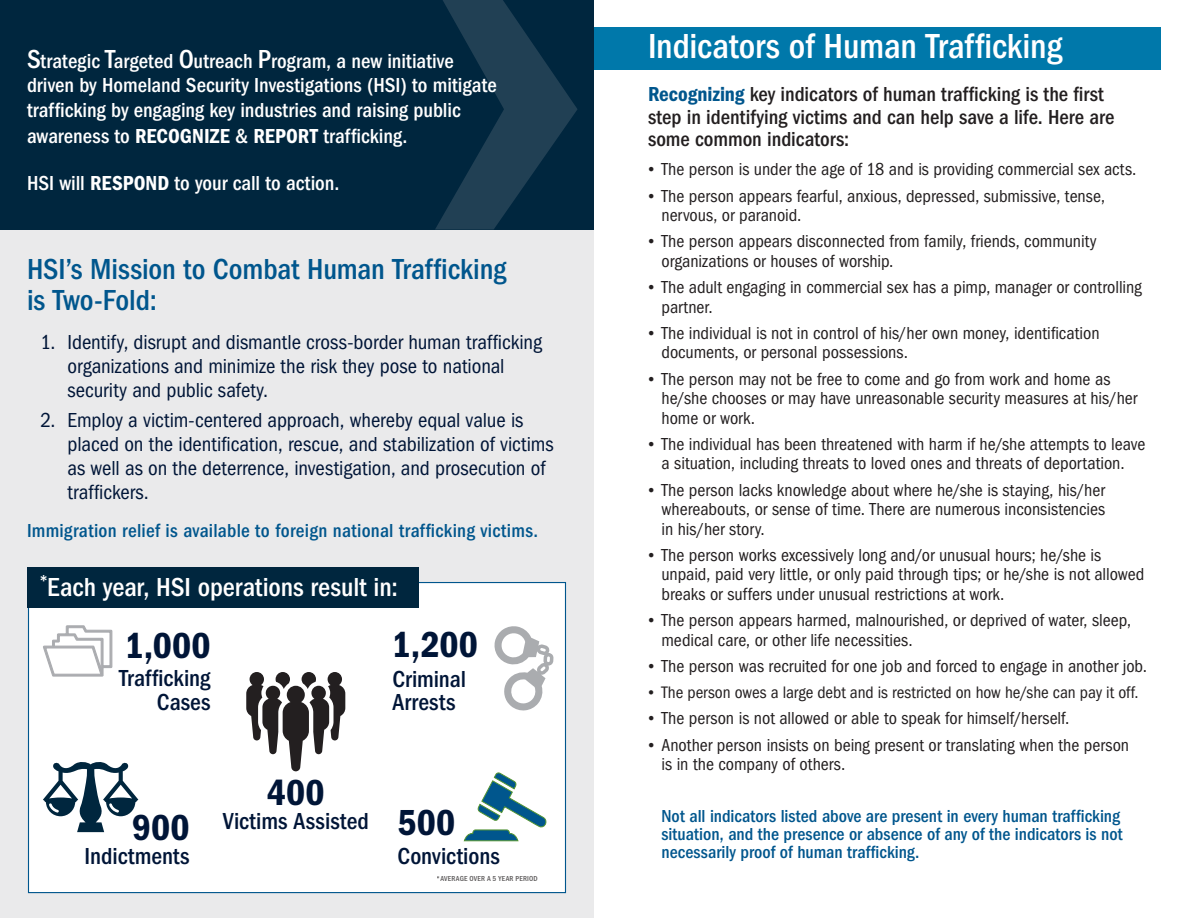
<style>
.page{position:relative;width:1188px;height:918px;background:#fff}
.page>*{position:absolute;margin:0;border:0;box-sizing:border-box;transform-origin:0 0}
.t1{font:37.5px "ITC Franklin Gothic Std Dm Cd";letter-spacing:.005em;color:#001537}
.t2{font:500 condensed 36px "ITC Franklin Gothic Std";letter-spacing:-.005em;color:#fff}
.t3{font:500 condensed 30px/31.5px "ITC Franklin Gothic Std";letter-spacing:-.005em;color:#00568d}
.t4{font:500 condensed 27px "ITC Franklin Gothic Std";color:#fff}
.t5{font:500 condensed 24px/23.2px "ITC Franklin Gothic Std";color:#001537}
.t6{font:condensed 21px/24px "ITC Franklin Gothic Std";color:#001537}
.t7{font:500 condensed 21px/25px "ITC Franklin Gothic Std";color:#fff}
.t8{font:500 condensed 21px/22.5px "ITC Franklin Gothic Std";color:#231f20}
.t9{font:500 condensed 19.5px "ITC Franklin Gothic Std";letter-spacing:.015em;color:#00568d}
.t10{font:condensed 18px/19.5px "ITC Franklin Gothic Std";letter-spacing:-.005em;color:#231f20}
.t11{font:500 condensed 18px/18px "ITC Franklin Gothic Std";color:#00568d}
.t12{font:condensed 17.25px "ITC Franklin Gothic Std";letter-spacing:-.005em;color:#231f20}
.t13{font:500 condensed 7.5px "ITC Franklin Gothic Std";letter-spacing:.03em;color:#231f20}
.s1{font-size:27px}
.s2{font-family:"ITC Franklin Gothic Std Dm Cd";font-weight:400;font-stretch:normal}
.s3{font-family:"ITC Franklin Gothic Std Dm Cd";font-weight:400;font-stretch:normal;color:#00568d}
.s4{font-family:"Times New Roman";font-stretch:normal}
</style>
<div class="page">
<div style="left:0;top:216px;width:594px;height:702px;background:#eaeaeb"></div>
<div style="left:28px;top:582px;width:538px;height:311px;background:#fff;border:1px solid #00568d"></div>
<svg style="left:464px;top:772px;width:83px;height:69px"></svg>
<div style="left:27px;top:567px;width:391px;height:41px;background:#00263e"></div>
<div style="left:0;top:0;width:594px;height:230px;background:#00263e"></div>
<svg style="left:435px;top:0;width:142px;height:230px"></svg>
<svg style="left:246px;top:672px;width:99px;height:99px"></svg>
<svg style="left:494px;top:626px;width:60px;height:85px"></svg>
<svg style="left:43px;top:762px;width:95px;height:70px"></svg>
<svg style="left:43px;top:625px;width:70px;height:52px"></svg>
<div style="left:594px;top:27px;width:567px;height:42px;background:#0078aa"></div>
<p class="t7" style="left:27px;top:48px;width:471px"><span class="s1">S</span>trategic <span class="s1">T</span>argeted <span class="s1">O</span>utreach <span class="s1">P</span>rogram, a new initiative driven by Homeland Security Investigations (HSI) to mitigate trafficking by engaging key industries and raising public awareness to <span class="s2">RECOGNIZE</span> &amp; <span class="s2">REPORT</span> trafficking.</p>
<p class="t7" style="left:27px;top:171px;width:314px">HSI will <span class="s2">RESPOND</span> to your call to action.</p>
<p class="t3" style="left:27px;top:253px;width:481px">HSI’s Mission to Combat Human Trafficking is Two-Fold:</p>
<p class="t6" style="left:68px;top:330px;width:476px;text-indent:-27px">1. Identify, disrupt and dismantle cross-border human trafficking organizations and minimize the risk they pose to national security and public safety.</p>
<p class="t6" style="left:68px;top:409px;width:488px;text-indent:-27px">2. Employ a victim-centered approach, whereby equal value is placed on the identification, rescue, and stabilization of victims as well as on the deterrence, investigation, and prosecution of traffickers.</p>
<p class="t9" style="left:27px;top:520px;width:513px">Immigration relief is available to foreign national trafficking victims.</p>
<p class="t4" style="left:39px;top:572px;width:360px"><sup>*</sup>Each year, HSI operations result in:</p>
<p class="t1" style="left:125px;top:624px;width:87px">1,000</p>
<p class="t5" style="left:119px;top:667px;width:93px">Trafficking</p>
<p class="t5" style="left:157px;top:690px;width:55px">Cases</p>
<p class="t1" style="left:392px;top:623px;width:88px">1,200</p>
<p class="t5" style="left:393px;top:667px;width:75px">Criminal<br>Arrests</p>
<p class="t1" style="left:132px;top:807px;width:59px">900</p>
<p class="t1" style="left:267px;top:771px;width:59px">400</p>
<p class="t5" style="left:223px;top:810px;width:148px">Victims Assisted</p>
<p class="t1" style="left:398px;top:801px;width:59px">500</p>
<p class="t5" style="left:85px;top:845px;width:107px">Indictments</p>
<p class="t5" style="left:398px;top:844px;width:104px">Convictions</p>
<p class="t13" style="left:437px;top:874px;width:103px">*AVERAGE OVER A 5 YEAR PERIOD</p>
<p class="t2" style="left:648px;top:26px;width:416px">Indicators of Human Trafficking</p>
<p class="t8" style="left:648px;top:83px;width:468px"><span class="s3">Recognizing</span> key indicators of human trafficking is the first step in identifying victims and can help save a life. Here are some common indicators:</p>
<p class="t10" style="left:648px;top:160px;width:490px"><span class="s4">•</span> The person is under the age of 18 and is providing commercial sex acts.</p>
<p class="t10" style="left:662px;top:186px;width:445px;text-indent:-14px"><span class="s4">•</span> The person appears fearful, anxious, depressed, submissive, tense, nervous, or paranoid.</p>
<p class="t10" style="left:662px;top:232px;width:437px;text-indent:-14px"><span class="s4">•</span> The person appears disconnected from family, friends, community organizations or houses of worship.</p>
<p class="t10" style="left:662px;top:278px;width:482px;text-indent:-14px"><span class="s4">•</span> The adult engaging in commercial sex has a pimp, manager or controlling partner.</p>
<p class="t10" style="left:662px;top:323px;width:440px;text-indent:-14px"><span class="s4">•</span> The individual is not in control of his/her own money, identification documents, or personal possessions.</p>
<p class="t10" style="left:662px;top:369px;width:477px;text-indent:-14px"><span class="s4">•</span> The person may not be free to come and go from work and home as he/she chooses or may have unreasonable security measures at his/her home or work.</p>
<p class="t10" style="left:648px;top:434px;width:499px;text-align:center"><span class="s4">•</span> The individual has been threatened with harm if he/she attempts to leave a situation, including threats to loved ones and threats of deportation.</p>
<p class="t10" style="left:662px;top:480px;width:445px;text-align:justify;text-indent:-14px"><span class="s4">•</span> The person lacks knowledge about where he/she is staying, his/her whereabouts, or sense of time. There are numerous inconsistencies in his/her story.</p>
<p class="t10" style="left:662px;top:545px;width:484px;text-indent:-14px"><span class="s4">•</span> The person works excessively long and/or unusual hours; he/she is unpaid, paid very little, or only paid through tips; or he/she is not allowed breaks or suffers under unusual restrictions at work.</p>
<p class="t10" style="left:662px;top:611px;width:471px;text-indent:-14px"><span class="s4">•</span> The person appears harmed, malnourished, or deprived of water, sleep, medical care, or other life necessities.</p>
<p class="t10" style="left:648px;top:656px;width:501px"><span class="s4">•</span> The person was recruited for one job and forced to engage in another job.</p>
<p class="t12" style="left:648px;top:683px;width:492px"><span class="s4">•</span> The person owes a large debt and is restricted on how he/she can pay it off.</p>
<p class="t10" style="left:648px;top:709px;width:423px"><span class="s4">•</span> The person is not allowed or able to speak for himself/herself.</p>
<p class="t10" style="left:662px;top:735px;width:469px;text-indent:-14px"><span class="s4">•</span> Another person insists on being present or translating when the person is in the company of others.</p>
<p class="t11" style="left:662px;top:808px;width:463px">Not all indicators listed above are present in every human trafficking situation, and the presence or absence of any of the indicators is not necessarily proof of human trafficking.</p>
</div>
